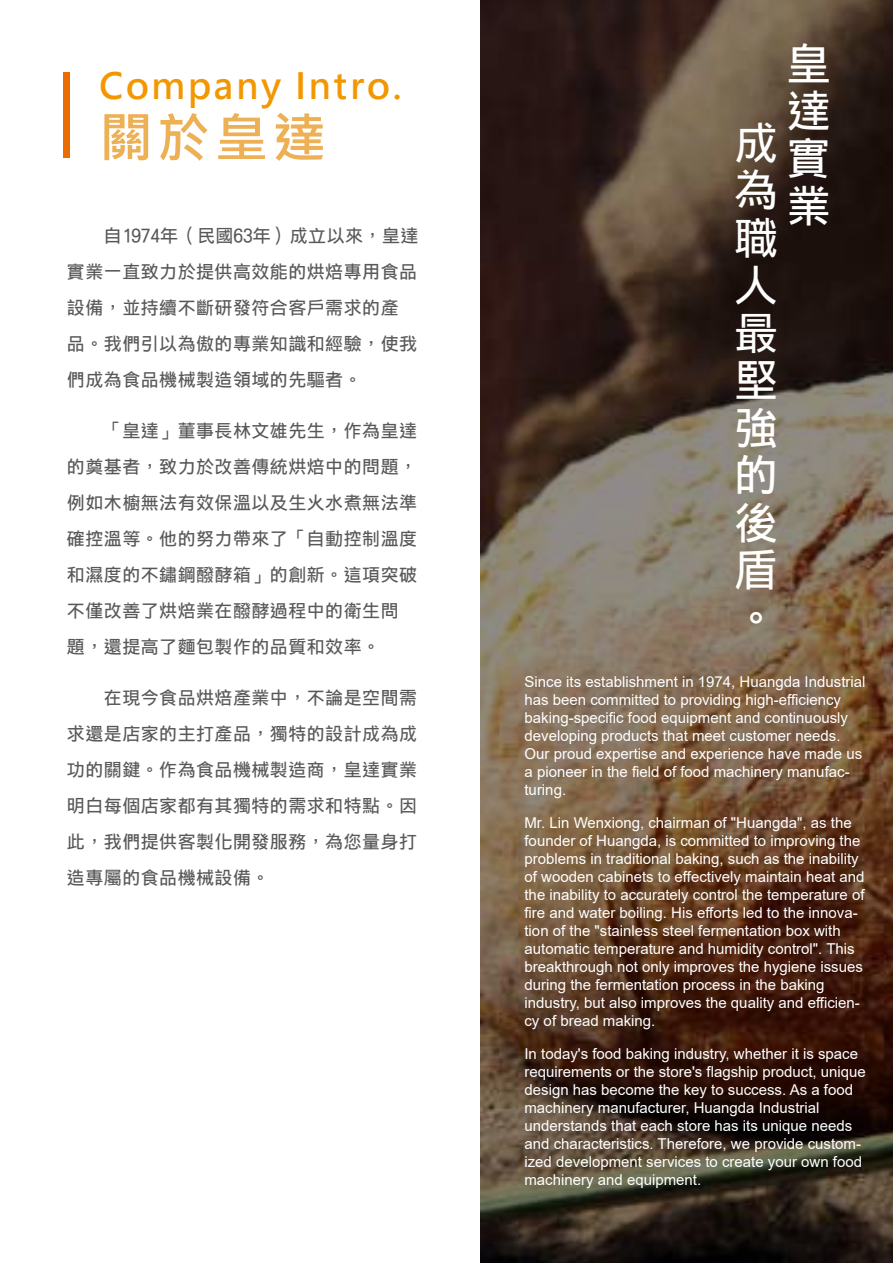
<style>
.page{position:relative;width:893px;height:1263px;background:#fff}
.page>*{position:absolute;margin:0;border:0;box-sizing:border-box;transform-origin:0 0}
.t1{font:700 53.7px "Microsoft Jheng Hei";color:#edb055}
.t2{font:44.1px/47.4px "DF Hei Md Estd BF";color:#fff;text-align:justify}
.t3{font:700 35.85px "Microsoft Jheng Hei";letter-spacing:.075em;color:#f39700}
.t4{font:18px/36px "DF Hei Md Estd BF";letter-spacing:.025em;color:#595757}
.t5{font:15px/18px "Arial";color:#fff}
</style>
<div class="page">
<svg style="left:480px;top:0;width:413px;height:1263px;background:#564233"></svg>
<div style="left:63px;top:73px;width:7px;height:85px;background:#ed6c00"></div>
<h2 class="t2" style="left:787px;top:40px;width:44px">皇達實業</h2>
<h3 class="t3" style="left:99px;top:63px;width:304px">Company Intro.</h3>
<h1 class="t1" style="left:99px;top:104px;width:228px">關於皇達</h1>
<h2 class="t2" style="left:734px;top:119px;width:44px">成為職人最堅強的後</h2>
<p class="t4" style="left:67px;top:217px;width:353px">　　自1974年（民國63年）成立以來，皇達實業一直致力於提供高效能的烘焙專用食品設備，並持續不斷研發符合客戶需求的產品。我們引以為傲的專業知識和經驗，使我們成為食品機械製造領域的先驅者。</p>
<p class="t4" style="left:67px;top:412px;width:352px">　　「皇達」董事長林文雄先生，作為皇達的奠基者，致力於改善傳統烘焙中的問題，例如木櫥無法有效保溫以及生火水煮無法準確控溫等。他的努力帶來了「自動控制溫度和濕度的不鏽鋼醱酵箱」的創新。這項突破不僅改善了烘焙業在醱酵過程中的衛生問題，還提高了麵包製作的品質和效率。</p>
<p class="t4" style="left:67px;top:679px;width:352px;text-align:justify">　　在現今食品烘焙產業中，不論是空間需求還是店家的主打產品，獨特的設計成為成功的關鍵。作為食品機械製造商，皇達實業明白每個店家都有其獨特的需求和特點。因此，我們提供客製化開發服務，為您量身打造專屬的食品機械設備。</p>
<h2 class="t2" style="left:734px;top:546px;width:43px">盾。</h2>
<p class="t5" style="left:524px;top:672px;width:342px">Since its establishment in 1974, Huangda Industrial has been committed to providing high-efficiency baking-specific food equipment and continuously developing products that meet customer needs.<br>Our proud expertise and experience have made us a pioneer in the field of food machinery manufac&shy;turing.</p>
<p class="t5" style="left:524px;top:813px;width:342px">Mr. Lin Wenxiong, chairman of "Huangda", as the founder of Huangda, is committed to improving the problems in traditional baking, such as the inability of wooden cabinets to effectively maintain heat and the inability to accurately control the temperature of fire and water boiling. His efforts led to the innova&shy;tion of the "stainless steel fermentation box with automatic temperature and humidity control". This breakthrough not only improves the hygiene issues during the fermentation process in the baking industry, but also improves the quality and efficien&shy;cy of bread making.</p>
<p class="t5" style="left:524px;top:1044px;width:343px">In today's food baking industry, whether it is space requirements or the store's flagship product, unique design has become the key to success. As a food machinery manufacturer, Huangda Industrial understands that each store has its unique needs and characteristics. Therefore, we provide custom&shy;ized development services to create your own food machinery and equipment.</p>
</div>
